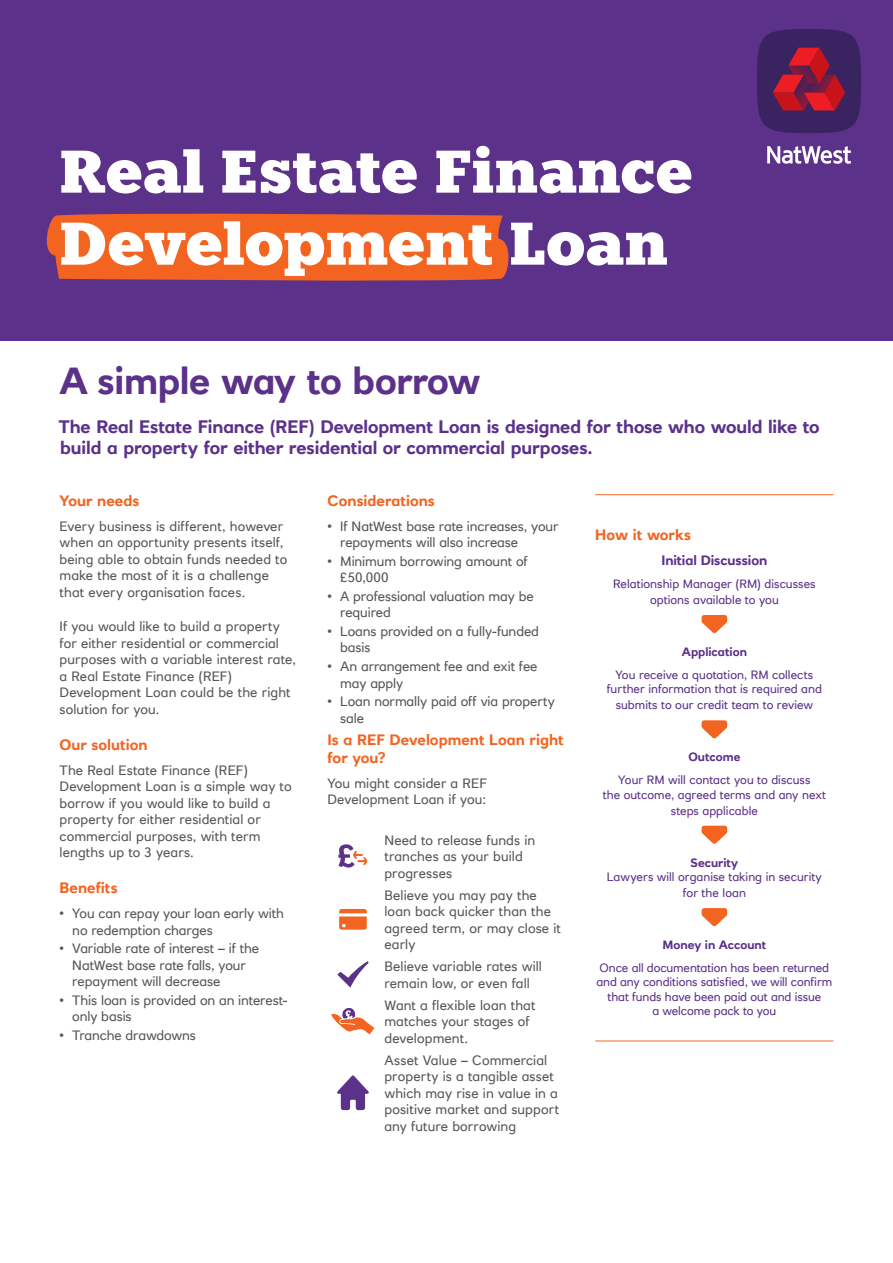
<style>
.page{position:relative;width:893px;height:1263px;background:#fff}
.page>*{position:absolute;margin:0;border:0;box-sizing:border-box;transform-origin:0 0}
.t1{font:900 60px/72px "Knile";letter-spacing:-.01em;color:#fff}
.H2_A4{font:700 37.5px "RN House Sans";letter-spacing:-.01em;color:#5c318a}
.Intro_copy_12_14_5pt{font:700 18px/21.8px "RN House Sans";letter-spacing:-.005em;color:#5c318a}
.Subheading_level_2_1{font:700 15px/18px "RN House Sans";letter-spacing:.005em;color:#f36421}
.Body_copy_9_11pt{font:13.5px/16.5px "RN House Sans";letter-spacing:.005em;color:#57585a}
.Body{font:700 13.5px "RN House Sans";letter-spacing:-.005em;color:#5c318a}
.Body-2{font:12px/14.4px "RN House Sans";color:#5c318a;text-align:center}
.Body-3{font:700 12px "RN House Sans";color:#5c318a}
.s1{font-weight:700}
</style>
<div class="page">
<svg style="left:338px;top:844px;width:29px;height:24px"></svg>
<svg style="left:339px;top:909px;width:28px;height:21px"></svg>
<svg style="left:337px;top:961px;width:32px;height:27px"></svg>
<svg style="left:331px;top:1008px;width:43px;height:26px"></svg>
<svg style="left:337px;top:1075px;width:32px;height:35px"></svg>
<div style="left:0;top:0;width:893px;height:340px;background:#5c318a"></div>
<svg style="left:46px;top:213px;width:463px;height:68px;background:#ea6127"></svg>
<svg style="left:702px;top:615px;width:25px;height:18px"></svg>
<svg style="left:702px;top:720px;width:25px;height:18px"></svg>
<svg style="left:702px;top:826px;width:25px;height:18px"></svg>
<svg style="left:702px;top:908px;width:25px;height:18px"></svg>
<hr style="left:595px;top:1040px;width:238px;height:1px;background:#f36421">
<hr style="left:595px;top:494px;width:238px;height:1px;background:#f36421">
<div style="left:757px;top:29px;width:104px;height:104px;background:#392360;border-radius:50%"></div>
<svg style="left:767px;top:146px;width:84px;height:18px"></svg>
<svg style="left:773px;top:48px;width:72px;height:62px"></svg>
<p class="t1" style="left:60px;top:136px;width:635px">Real Estate Finance<br>Development Loan</p>
<p class="H2_A4" style="left:60px;top:357px;width:423px">A simple way to borrow</p>
<p class="Intro_copy_12_14_5pt" style="left:59px;top:415px;width:762px">The Real Estate Finance (REF) Development Loan is designed for those who would like to build a property for either residential or commercial purposes.</p>
<p class="Subheading_level_2_1" style="left:60px;top:491px;width:81px">Your needs</p>
<p class="Body_copy_9_11pt" style="left:60px;top:517px;width:229px">Every business is different, however when an opportunity presents itself, being able to obtain funds needed to make the most of it is a challenge that every organisation faces.</p>
<p class="Body_copy_9_11pt" style="left:60px;top:618px;width:238px">If you would like to build a property for either residential or commercial purposes with a variable interest rate, a Real Estate Finance (REF)<br>Development Loan could be the right solution for you.</p>
<p class="Subheading_level_2_1" style="left:60px;top:735px;width:90px">Our solution</p>
<p class="Body_copy_9_11pt" style="left:60px;top:761px;width:234px">The Real Estate Finance (REF)<br>Development Loan is a simple way to borrow if you would like to build a property for either residential or commercial purposes, with term lengths up to 3 years.</p>
<p class="Subheading_level_2_1" style="left:60px;top:879px;width:60px">Benefits</p>
<p class="Body_copy_9_11pt" style="left:72px;top:905px;width:213px;text-indent:-13px">• You can repay your loan early with no redemption charges</p>
<p class="Body_copy_9_11pt" style="left:72px;top:940px;width:188px;text-indent:-13px">• Variable rate of interest – if the<br>NatWest base rate falls, your repayment will decrease</p>
<p class="Body_copy_9_11pt" style="left:72px;top:992px;width:217px;text-indent:-13px">• This loan is provided on an interest&shy;only basis</p>
<p class="Body_copy_9_11pt" style="left:60px;top:1027px;width:138px">• Tranche drawdowns</p>
<p class="Subheading_level_2_1" style="left:327px;top:491px;width:109px">Considerations</p>
<p class="Body_copy_9_11pt" style="left:340px;top:517px;width:220px;text-indent:-13px">• If NatWest base rate increases, your repayments will also increase</p>
<p class="Body_copy_9_11pt" style="left:340px;top:553px;width:189px;text-indent:-13px">• Minimum borrowing amount of £50,000</p>
<p class="Body_copy_9_11pt" style="left:340px;top:588px;width:195px;text-indent:-13px">• A professional valuation may be required</p>
<p class="Body_copy_9_11pt" style="left:340px;top:623px;width:200px;text-indent:-13px">• Loans provided on a fully-funded basis</p>
<p class="Body_copy_9_11pt" style="left:340px;top:658px;width:199px;text-indent:-13px">• An arrangement fee and exit fee may apply</p>
<p class="Body_copy_9_11pt" style="left:340px;top:693px;width:216px;text-indent:-13px">• Loan normally paid off via property sale</p>
<p class="Subheading_level_2_1" style="left:327px;top:730px;width:238px">Is a REF Development Loan right for you?</p>
<p class="Body_copy_9_11pt" style="left:327px;top:775px;width:161px">You might consider a REF<br>Development Loan if you:</p>
<p class="Body_copy_9_11pt" style="left:384px;top:831px;width:152px">Need to release funds in tranches as your build progresses</p>
<p class="Body_copy_9_11pt" style="left:384px;top:886px;width:178px">Believe you may pay the loan back quicker than the agreed term, or may close it early</p>
<p class="Body_copy_9_11pt" style="left:384px;top:958px;width:159px">Believe variable rates will remain low, or even fall</p>
<p class="Body_copy_9_11pt" style="left:384px;top:997px;width:153px">Want a flexible loan that matches your stages of development.</p>
<p class="Body_copy_9_11pt" style="left:384px;top:1052px;width:176px">Asset Value – Commercial property is a tangible asset which may rise in value in a positive market and support any future borrowing</p>
<p class="Subheading_level_2_1" style="left:595px;top:526px;width:97px">How it works</p>
<p class="Body" style="left:661px;top:552px;width:107px">Initial Discussion</p>
<p class="Body-2" style="left:613px;top:575px;width:204px;line-height:16.2px">Relationship Manager (RM) discusses options available to you</p>
<p class="Body-3" style="left:682px;top:644px;width:67px">Application</p>
<p class="Body-2" style="left:607px;top:667px;width:217px">You receive a quotation, RM collects further information that is required and</p>
<p class="Body-2" style="left:616px;top:698px;width:199px">submits to our credit team to review</p>
<p class="Body-3" style="left:688px;top:750px;width:54px">Outcome</p>
<p class="Body-2" style="left:603px;top:773px;width:225px">Your RM will contact you to discuss<br>the outcome, agreed terms and any next</p>
<p class="Body-2" style="left:671px;top:803px;width:89px">steps applicable</p>
<p class="Body-2" style="left:607px;top:855px;width:217px"><span class="s1">Security<br></span>Lawyers will organise taking in security</p>
<p class="Body-2" style="left:683px;top:886px;width:65px">for the loan</p>
<p class="Body-3" style="left:662px;top:937px;width:105px">Money in Account</p>
<p class="Body-2" style="left:596px;top:960px;width:237px">Once all documentation has been returned and any conditions satisfied, we will confirm that funds have been paid out and issue<br>a welcome pack to you</p>
</div>
